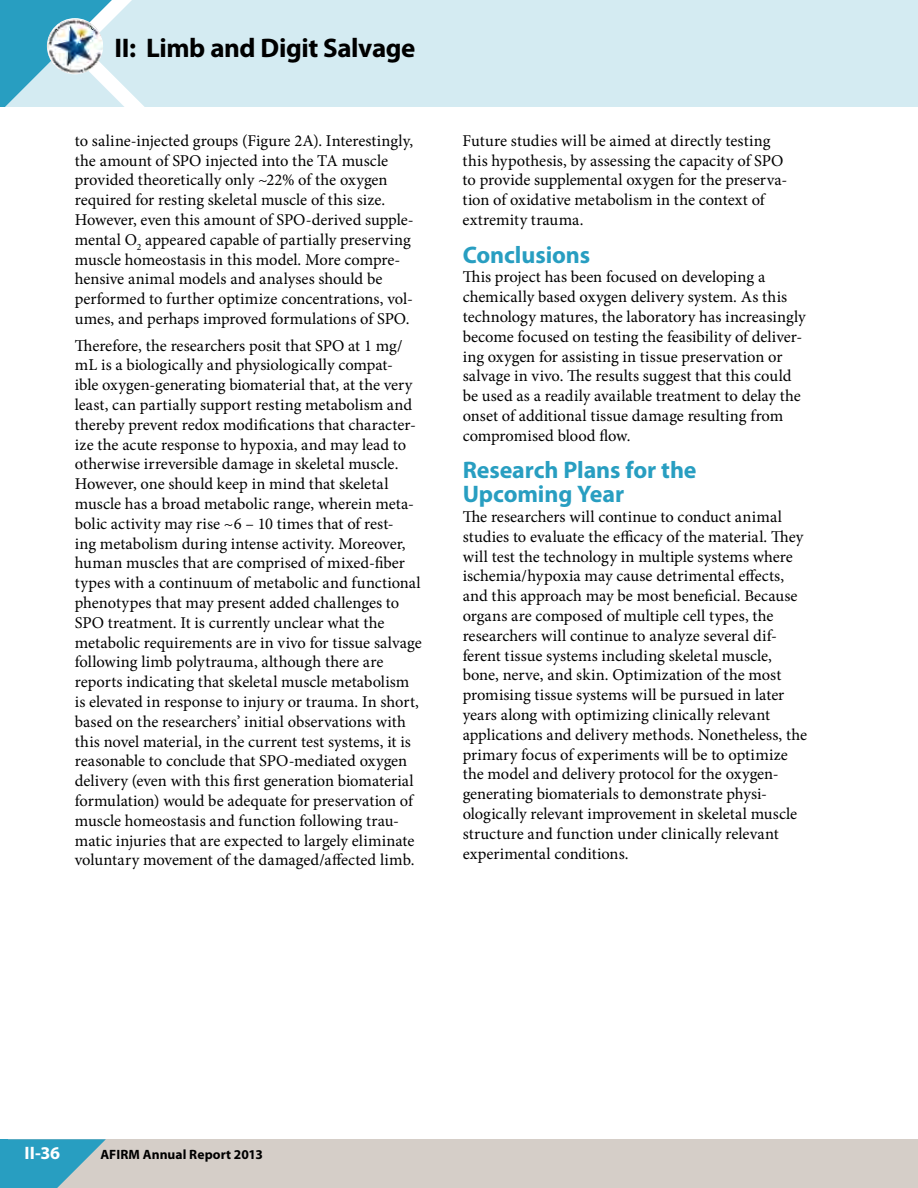
<style>
.page{position:relative;width:918px;height:1188px;background:#fff}
.page>*{position:absolute;margin:0;border:0;box-sizing:border-box;transform-origin:0 0}
.t1{font:700 27px "Myriad Pro";letter-spacing:-.015em;color:#000}
.t2{font:700 24px/24px "Myriad Pro";letter-spacing:-.005em;color:#289ec1}
.t3{font:700 18px "Myriad Pro";color:#fff}
.t4{font:16.5px/19.8px "Minion Pro";color:#000}
.t5{font:700 13.5px "Myriad Pro";letter-spacing:.005em;color:#000}
</style>
<div class="page">
<div style="left:0;top:1139px;width:918px;height:49px;background:#d5cec8"></div>
<div style="left:125px;top:0;width:793px;height:107px;background:#d4ebf2"></div>
<svg style="left:5px;top:0;width:120px;height:107px;background:#87c8dc"></svg>
<div style="left:0;top:0;width:5px;height:107px;background:#289ec1"></div>
<img style="left:47px;top:18px;width:56px;height:56px;border-radius:28px">
<svg style="left:8px;top:1139px;width:98px;height:49px"></svg>
<div style="left:0;top:1139px;width:8px;height:49px;background:#289ec1"></div>
<h1 class="t1" style="left:114px;top:30px;width:303px">II: Limb and Digit Salvage</h1>
<p class="t4" style="left:75px;top:131px;width:340px">to saline-injected groups (Figure 2A). Interestingly, the amount of SPO injected into the TA muscle provided theoretically only ~22% of the oxygen required for resting skeletal muscle of this size.<br>However, even this amount of SPO-derived supple&shy;mental O<sub>2</sub> appeared capable of partially preserving muscle homeostasis in this model. More compre&shy;hensive animal models and analyses should be performed to further optimize concentrations, vol&shy;umes, and perhaps improved formulations of SPO.</p>
<p class="t4" style="left:75px;top:335px;width:348px">Therefore, the researchers posit that SPO at 1 mg/ mL is a biologically and physiologically compat-<br>ible oxygen-generating biomaterial that, at the very least, can partially support resting metabolism and thereby prevent redox modifications that character&shy;ize the acute response to hypoxia, and may lead to otherwise irreversible damage in skeletal muscle.<br>However, one should keep in mind that skeletal muscle has a broad metabolic range, wherein meta&shy;bolic activity may rise ~6 – 10 times that of rest-<br>ing metabolism during intense activity. Moreover, human muscles that are comprised of mixed-fiber types with a continuum of metabolic and functional phenotypes that may present added challenges to SPO treatment. It is currently unclear what the metabolic requirements are in vivo for tissue salvage following limb polytrauma, although there are reports indicating that skeletal muscle metabolism is elevated in response to injury or trauma. In short, based on the researchers’ initial observations with this novel material, in the current test systems, it is reasonable to conclude that SPO-mediated oxygen delivery (even with this first generation biomaterial formulation) would be adequate for preservation of muscle homeostasis and function following trau&shy;matic injuries that are expected to largely eliminate voluntary movement of the damaged/affected limb.</p>
<p class="t4" style="left:463px;top:131px;width:326px">Future studies will be aimed at directly testing this hypothesis, by assessing the capacity of SPO to provide supplemental oxygen for the preserva&shy;tion of oxidative metabolism in the context of extremity trauma.</p>
<h2 class="t2" style="left:463px;top:242px;width:129px">Conclusions</h2>
<p class="t4" style="left:463px;top:267px;width:345px">This project has been focused on developing a chemically based oxygen delivery system. As this technology matures, the laboratory has increasingly become focused on testing the feasibility of deliver&shy;ing oxygen for assisting in tissue preservation or salvage in vivo. The results suggest that this could be used as a readily available treatment to delay the onset of additional tissue damage resulting from compromised blood flow.</p>
<h2 class="t2" style="left:463px;top:457px;width:235px">Research Plans for the<br>Upcoming Year</h2>
<p class="t4" style="left:463px;top:507px;width:346px">The researchers will continue to conduct animal studies to evaluate the efficacy of the material. They will test the technology in multiple systems where ischemia/hypoxia may cause detrimental effects, and this approach may be most beneficial. Because organs are composed of multiple cell types, the researchers will continue to analyze several dif&shy;ferent tissue systems including skeletal muscle, bone, nerve, and skin. Optimization of the most promising tissue systems will be pursued in later years along with optimizing clinically relevant applications and delivery methods. Nonetheless, the primary focus of experiments will be to optimize the model and delivery protocol for the oxygen&shy;generating biomaterials to demonstrate physi&shy;ologically relevant improvement in skeletal muscle structure and function under clinically relevant experimental conditions.</p>
<p class="t3" style="left:25px;top:1141px;width:37px">II-36</p>
<p class="t5" style="left:100px;top:1145px;width:164px">AFIRM Annual Report 2013</p>
</div>
